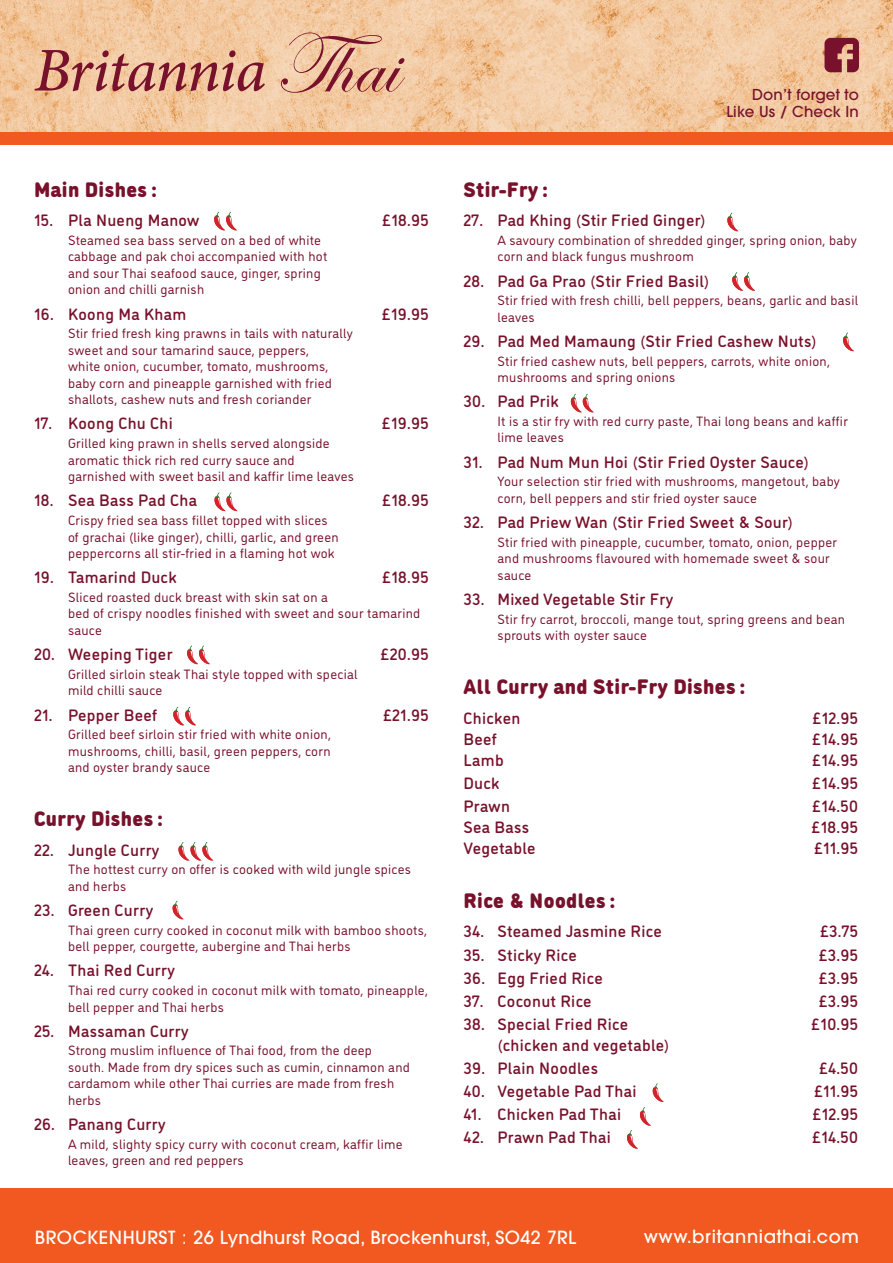
<style>
.page{position:relative;width:893px;height:1263px;background:#fff}
.page>*{position:absolute;margin:0;border:0;box-sizing:border-box;transform-origin:0 0}
.t1{font:87px "Edwardian Script ITC";color:#78112b}
.t2{font:italic 500 62.4px "Minion Pro";letter-spacing:-.025em;color:#78112b}
.heading{font:900 21px "DI Nosaur";letter-spacing:.02em;color:#78112b}
.heading-2{font:500 18px "ITC Avant Garde Pro";letter-spacing:.02em;color:#fff}
.Food_title{font:500 18px "ITC Avant Garde Pro";letter-spacing:.03em;color:#fff}
.Food_title-2{font:500 16.5px "DI Nosaur";letter-spacing:.02em;color:#78112b}
.Food_title-3{font:500 15px/16.5px "ITC Avant Garde Pro";letter-spacing:.01em;color:#78112b;text-align:right}
.Food_Description{font:13.5px/16.5px "DI Nosaur";letter-spacing:.02em;color:#78112b}
.s1{font-weight:400}
</style>
<div class="page">
<img style="left:0;top:0;width:893px;height:132px">
<div style="left:0;top:1188px;width:893px;height:75px;background:#f15921"></div>
<div style="left:0;top:132px;width:893px;height:13px;background:#f15921"></div>
<svg style="left:824px;top:38px;width:35px;height:34px"></svg>
<svg style="left:214px;top:212px;width:23px;height:18px"></svg>
<svg style="left:732px;top:272px;width:23px;height:19px"></svg>
<svg style="left:571px;top:394px;width:23px;height:18px"></svg>
<svg style="left:214px;top:492px;width:24px;height:19px"></svg>
<svg style="left:187px;top:645px;width:23px;height:19px"></svg>
<svg style="left:173px;top:707px;width:23px;height:18px"></svg>
<svg style="left:172px;top:900px;width:12px;height:19px"></svg>
<svg style="left:178px;top:842px;width:36px;height:19px"></svg>
<svg style="left:727px;top:212px;width:12px;height:19px"></svg>
<svg style="left:843px;top:332px;width:11px;height:19px"></svg>
<svg style="left:627px;top:1083px;width:37px;height:66px"></svg>
<p class="t2" style="left:34px;top:28px;width:234px">Britannia</p>
<p class="t1" style="left:274px;top:17px;width:124px">Thai</p>
<p class="heading" style="left:34px;top:173px;width:124px">Main Dishes :</p>
<p class="Food_title-2" style="left:34px;top:209px;width:167px">15. Pla Nueng Manow</p>
<p class="Food_title-2" style="left:382px;top:209px;width:48px">£18.95</p>
<p class="Food_Description" style="left:68px;top:231px;width:261px">Steamed sea bass served on a bed of white cabbage and pak choi accompanied with hot and sour Thai seafood sauce, ginger, spring onion and chilli garnish</p>
<p class="Food_title-2" style="left:34px;top:302px;width:154px">16. Koong Ma Kham</p>
<p class="Food_title-2" style="left:382px;top:302px;width:48px">£19.95</p>
<p class="Food_Description" style="left:68px;top:324px;width:286px">Stir fried fresh king prawns in tails with naturally sweet and sour tamarind sauce, peppers,<br>white onion, cucumber, tomato, mushrooms, baby corn and pineapple garnished with fried shallots, cashew nuts and fresh coriander</p>
<p class="Food_title-2" style="left:34px;top:412px;width:140px">17. Koong Chu Chi</p>
<p class="Food_title-2" style="left:382px;top:412px;width:48px">£19.95</p>
<p class="Food_Description" style="left:68px;top:434px;width:288px">Grilled king prawn in shells served alongside aromatic thick rich red curry sauce and garnished with sweet basil and kaffir lime leaves</p>
<p class="Food_title-2" style="left:34px;top:489px;width:165px">18. Sea Bass Pad Cha</p>
<p class="Food_title-2" style="left:382px;top:489px;width:48px">£18.95</p>
<p class="Food_Description" style="left:68px;top:511px;width:272px">Crispy fried sea bass fillet topped with slices of grachai (like ginger), chilli, garlic, and green peppercorns all stir-fried in a flaming hot wok</p>
<p class="Food_title-2" style="left:34px;top:566px;width:144px">19. Tamarind Duck</p>
<p class="Food_title-2" style="left:382px;top:566px;width:48px">£18.95</p>
<p class="Food_Description" style="left:68px;top:588px;width:354px">Sliced roasted duck breast with skin sat on a<br>bed of crispy noodles finished with sweet and sour tamarind sauce</p>
<p class="Food_title-2" style="left:34px;top:642px;width:140px">20. Weeping Tiger</p>
<p class="Food_title-2" style="left:381px;top:642px;width:49px">£20.95</p>
<p class="Food_Description" style="left:68px;top:665px;width:291px">Grilled sirloin steak Thai style topped with special mild chilli sauce</p>
<p class="Food_title-2" style="left:34px;top:703px;width:125px">21. Pepper Beef</p>
<p class="Food_title-2" style="left:383px;top:703px;width:47px">£21.95</p>
<p class="Food_Description" style="left:68px;top:725px;width:265px;text-align:justify">Grilled beef sirloin stir fried with white onion, mushrooms, chilli, basil, green peppers, corn and oyster brandy sauce</p>
<p class="heading" style="left:34px;top:802px;width:130px">Curry Dishes :</p>
<p class="Food_title-2" style="left:34px;top:838px;width:127px">22. Jungle Curry</p>
<p class="Food_Description" style="left:68px;top:860px;width:345px">The hottest curry on offer is cooked with wild jungle spices and herbs</p>
<p class="Food_title-2" style="left:34px;top:898px;width:121px">23. Green Curry</p>
<p class="Food_Description" style="left:68px;top:921px;width:361px">Thai green curry cooked in coconut milk with bamboo shoots, bell pepper, courgette, aubergine and Thai herbs</p>
<p class="Food_title-2" style="left:34px;top:959px;width:142px">24. Thai Red Curry</p>
<p class="Food_Description" style="left:68px;top:981px;width:362px">Thai red curry cooked in coconut milk with tomato, pineapple, bell pepper and Thai herbs</p>
<p class="Food_title-2" style="left:34px;top:1019px;width:156px">25. Massaman Curry</p>
<p class="Food_Description" style="left:68px;top:1042px;width:343px">Strong muslim influence of Thai food, from the deep south. Made from dry spices such as cumin, cinnamon and cardamom while other Thai curries are made from fresh herbs</p>
<p class="Food_title-2" style="left:34px;top:1112px;width:133px">26. Panang Curry</p>
<p class="Food_Description" style="left:68px;top:1135px;width:336px">A mild, slighty spicy curry with coconut cream, kaffir lime leaves, green and red peppers</p>
<p class="Food_title-3" style="left:726px;top:87px;width:134px">Don’t forget to<br>Like Us / Check In</p>
<p class="heading" style="left:463px;top:173px;width:85px">Stir-Fry :</p>
<p class="Food_title-2" style="left:463px;top:209px;width:244px">27. Pad Khing (Stir Fried Ginger)</p>
<p class="Food_Description" style="left:497px;top:231px;width:361px">A savoury combination of shredded ginger, spring onion, baby corn and black fungus mushroom</p>
<p class="Food_title-2" style="left:463px;top:269px;width:247px">28. Pad Ga Prao (Stir Fried Basil)</p>
<p class="Food_Description" style="left:497px;top:291px;width:362px">Stir fried with fresh chilli, bell peppers, beans, garlic and basil leaves</p>
<p class="Food_title-2" style="left:463px;top:329px;width:355px">29. Pad Med Mamaung (Stir Fried Cashew Nuts)</p>
<p class="Food_Description" style="left:497px;top:352px;width:334px">Stir fried cashew nuts, bell peppers, carrots, white onion, mushrooms and spring onions</p>
<p class="Food_title-2" style="left:463px;top:390px;width:97px">30. Pad Prik</p>
<p class="Food_Description" style="left:497px;top:412px;width:352px">It is a stir fry with red curry paste, Thai long beans and kaffir lime leaves</p>
<p class="Food_title-2" style="left:463px;top:450px;width:347px">31. Pad Num Mun Hoi (Stir Fried Oyster Sauce)</p>
<p class="Food_Description" style="left:497px;top:473px;width:344px">Your selection stir fried with mushrooms, mangetout, baby corn, bell peppers and stir fried oyster sauce</p>
<p class="Food_title-2" style="left:463px;top:510px;width:331px">32. Pad Priew Wan (Stir Fried Sweet &amp; Sour)</p>
<p class="Food_Description" style="left:497px;top:533px;width:341px">Stir fried with pineapple, cucumber, tomato, onion, pepper and mushrooms flavoured with homemade sweet &amp; sour sauce</p>
<p class="Food_title-2" style="left:463px;top:587px;width:211px">33. Mixed Vegetable Stir Fry</p>
<p class="Food_Description" style="left:497px;top:610px;width:349px">Stir fry carrot, broccoli, mange tout, spring greens and bean sprouts with oyster sauce</p>
<p class="heading" style="left:463px;top:670px;width:283px">All Curry and Stir-Fry Dishes :</p>
<p class="Food_title-2" style="left:463px;top:706px;width:58px">Chicken</p>
<p class="Food_title-2" style="left:812px;top:706px;width:47px">£12.95</p>
<p class="Food_title-2" style="left:463px;top:727px;width:35px">Beef</p>
<p class="Food_title-2" style="left:812px;top:727px;width:47px">£14.95</p>
<p class="Food_title-2" style="left:463px;top:748px;width:42px">Lamb</p>
<p class="Food_title-2" style="left:812px;top:748px;width:47px">£14.95</p>
<p class="Food_title-2" style="left:463px;top:771px;width:38px">Duck</p>
<p class="Food_title-2" style="left:812px;top:771px;width:47px">£14.95</p>
<p class="Food_title-2" style="left:463px;top:794px;width:48px">Prawn</p>
<p class="Food_title-2" style="left:812px;top:794px;width:47px">£14.50</p>
<p class="Food_title-2" style="left:463px;top:815px;width:67px">Sea Bass</p>
<p class="Food_title-2" style="left:811px;top:815px;width:48px">£18.95</p>
<p class="Food_title-2" style="left:463px;top:836px;width:74px">Vegetable</p>
<p class="Food_title-2" style="left:814px;top:836px;width:45px">£11.95</p>
<p class="heading" style="left:463px;top:884px;width:153px">Rice &amp; Noodles :</p>
<p class="Food_title-2" style="left:463px;top:920px;width:200px">34. Steamed Jasmine Rice</p>
<p class="Food_title-2" style="left:820px;top:920px;width:40px">£3.75</p>
<p class="Food_title-2" style="left:463px;top:943px;width:115px">35. Sticky Rice</p>
<p class="Food_title-2" style="left:819px;top:943px;width:41px">£3.95</p>
<p class="Food_title-2" style="left:463px;top:966px;width:141px">36. Egg Fried Rice</p>
<p class="Food_title-2" style="left:819px;top:966px;width:41px">£3.95</p>
<p class="Food_title-2" style="left:463px;top:989px;width:130px">37. Coconut Rice</p>
<p class="Food_title-2" style="left:819px;top:989px;width:41px">£3.95</p>
<p class="Food_title-2" style="left:463px;top:1012px;width:166px">38. Special Fried Rice</p>
<p class="Food_title-2" style="left:811px;top:1012px;width:48px">£10.95</p>
<p class="Food_title-2" style="left:497px;top:1033px;width:173px">(chicken and vegetable)</p>
<p class="Food_title-2" style="left:463px;top:1056px;width:136px">39. Plain Noodles</p>
<p class="Food_title-2" style="left:819px;top:1056px;width:41px">£4.50</p>
<p class="Food_title-2" style="left:463px;top:1079px;width:174px">40. Vegetable Pad Thai</p>
<p class="Food_title-2" style="left:814px;top:1079px;width:45px">£11.95</p>
<p class="Food_title-2" style="left:463px;top:1103px;width:159px">41. Chicken Pad Thai</p>
<p class="Food_title-2" style="left:812px;top:1103px;width:47px">£12.95</p>
<p class="Food_title-2" style="left:463px;top:1126px;width:149px">42. Prawn Pad Thai</p>
<p class="Food_title-2" style="left:812px;top:1126px;width:47px">£14.50</p>
<p class="heading-2" style="left:35px;top:1226px;width:543px">BROCKENHURST <span class="s1">:</span> 26 Lyndhurst Road, Brockenhurst, SO42 7RL</p>
<p class="Food_title" style="left:644px;top:1225px;width:217px">www.britanniathai.com</p>
</div>
